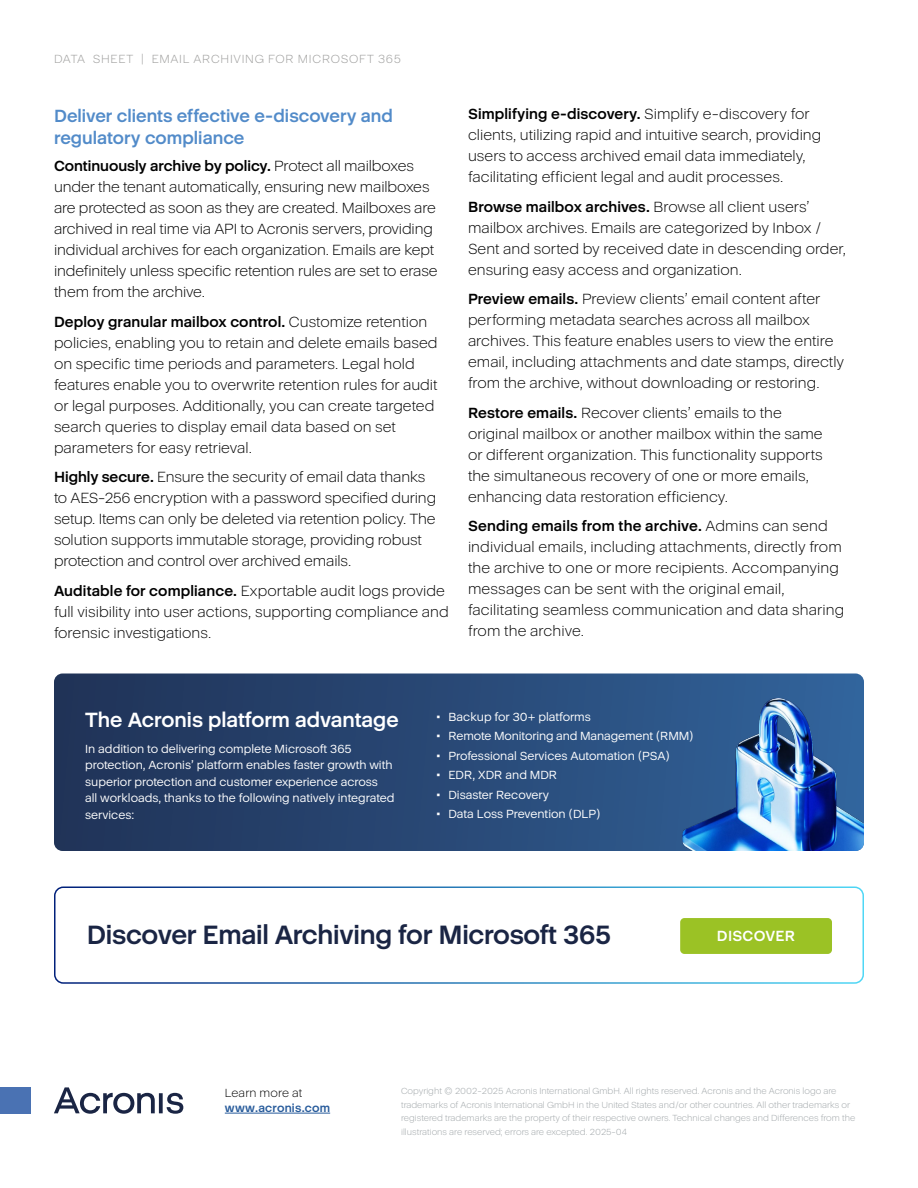
<style>
.page{position:relative;width:918px;height:1188px;background:#fff}
.page>*{position:absolute;margin:0;border:0;box-sizing:border-box;transform-origin:0 0}
.t1{font:700 27px "Acronis Cyber";letter-spacing:-.01em;color:#1a2544}
.t2{font:700 21px "Acronis Cyber";color:#fff}
.t3{font:700 18px/22.5px "Acronis Cyber";color:#528bc9}
.t4{font:300 15px/21px "Acronis Cyber";color:#000}
.t5{font:700 15px "Acronis Cyber";letter-spacing:.015em;color:#fff}
.t6{font:12px/16.5px "Acronis Cyber";color:#fff}
.t7{font:300 12px "Acronis Cyber";letter-spacing:.06em;color:#9d9d9c}
.t8{font:700 12px "Acronis Cyber";letter-spacing:.015em;color:#275b9b}
.t9{font:300 12px "Acronis Cyber";letter-spacing:.01em;color:#000}
.t10{font:300 9px/13.5px "Acronis Cyber";color:#a0a6a9}
.s1{font-weight:700}
</style>
<div class="page">
<hr style="left:225px;top:1113px;width:105px;height:1px;background:#275b9b">
<div style="left:0;top:1087px;width:30px;height:27px;background:#4a72b3"></div>
<svg style="left:54px;top:1087px;width:129px;height:27px"></svg>
<svg style="left:54px;top:674px;width:810px;height:177px;background:#274571"></svg>
<img style="left:682px;top:698px;width:182px;height:153px">
<div style="left:54px;top:886px;width:810px;height:98px;border:2px solid #fff;border-radius:9px"></div>
<div style="left:680px;top:918px;width:152px;height:36px;background:#9bc225;border-radius:4px"></div>
<p class="t7" style="left:54px;top:52px;width:348px">DATA SHEET | EMAIL ARCHIVING FOR MICROSOFT 365</p>
<p class="t3" style="left:54px;top:104px;width:341px">Deliver clients effective e-discovery and regulatory compliance</p>
<p class="t4" style="left:54px;top:156px;width:385px"><span class="s1">Continuously archive by policy.</span> Protect all mailboxes under the tenant automatically, ensuring new mailboxes are protected as soon as they are created. Mailboxes are archived in real time via API to Acronis servers, providing individual archives for each organization. Emails are kept indefinitely unless specific retention rules are set to erase them from the archive.</p>
<p class="t4" style="left:54px;top:311px;width:385px"><span class="s1">Deploy granular mailbox control.</span> Customize retention policies, enabling you to retain and delete emails based on specific time periods and parameters. Legal hold features enable you to overwrite retention rules for audit or legal purposes. Additionally, you can create targeted search queries to display email data based on set parameters for easy retrieval.</p>
<p class="t4" style="left:54px;top:467px;width:384px"><span class="s1">Highly secure.</span> Ensure the security of email data thanks to AES-256 encryption with a password specified during setup. Items can only be deleted via retention policy. The solution supports immutable storage, providing robust protection and control over archived emails.</p>
<p class="t4" style="left:54px;top:580px;width:396px"><span class="s1">Auditable for compliance.</span> Exportable audit logs provide full visibility into user actions, supporting compliance and forensic investigations.</p>
<p class="t4" style="left:468px;top:104px;width:355px"><span class="s1">Simplifying e-discovery.</span> Simplify e-discovery for clients, utilizing rapid and intuitive search, providing users to access archived email data immediately, facilitating efficient legal and audit processes.</p>
<p class="t4" style="left:468px;top:196px;width:380px"><span class="s1">Browse mailbox archives.</span> Browse all client users’ mailbox archives. Emails are categorized by Inbox / Sent and sorted by received date in descending order, ensuring easy access and organization.</p>
<p class="t4" style="left:468px;top:289px;width:378px"><span class="s1">Preview emails.</span> Preview clients’ email content after performing metadata searches across all mailbox archives. This feature enables users to view the entire email, including attachments and date stamps, directly from the archive, without downloading or restoring.</p>
<p class="t4" style="left:468px;top:402px;width:356px"><span class="s1">Restore emails.</span> Recover clients’ emails to the original mailbox or another mailbox within the same or different organization. This functionality supports the simultaneous recovery of one or more emails, enhancing data restoration efficiency.</p>
<p class="t4" style="left:468px;top:516px;width:378px"><span class="s1">Sending emails from the archive.</span> Admins can send individual emails, including attachments, directly from the archive to one or more recipients. Accompanying messages can be sent with the original email, facilitating seamless communication and data sharing from the archive.</p>
<h2 class="t2" style="left:85px;top:707px;width:315px">The Acronis platform advantage</h2>
<p class="t6" style="left:85px;top:740px;width:311px">In addition to delivering complete Microsoft 365 protection, Acronis’ platform enables faster growth with superior protection and customer experience across<br>all workloads, thanks to the following natively integrated services:</p>
<p class="t6" style="left:436px;top:708px;width:157px">• Backup for 30+ platforms</p>
<p class="t6" style="left:436px;top:728px;width:260px">• Remote Monitoring and Management (RMM)</p>
<p class="t6" style="left:436px;top:747px;width:236px">• Professional Services Automation (PSA)</p>
<p class="t6" style="left:436px;top:767px;width:123px">• EDR, XDR and MDR</p>
<p class="t6" style="left:436px;top:786px;width:115px">• Disaster Recovery</p>
<p class="t6" style="left:436px;top:806px;width:167px">• Data Loss Prevention (DLP)</p>
<h1 class="t1" style="left:87px;top:918px;width:526px">Discover Email Archiving for Microsoft 365</h1>
<p class="t5" style="left:717px;top:927px;width:80px">DISCOVER</p>
<p class="t9" style="left:225px;top:1085px;width:79px">Learn more at</p>
<p class="t8" style="left:225px;top:1100px;width:107px">www.acronis.com</p>
<p class="t10" style="left:401px;top:1084px;width:456px">Copyright © 2002-2025 Acronis International GmbH. All rights reserved. Acronis and the Acronis logo are trademarks of Acronis International GmbH in the United States and/or other countries. All other trademarks or registered trademarks are the property of their respective owners. Technical changes and Differences from the illustrations are reserved; errors are excepted. 2025-04</p>
</div>
